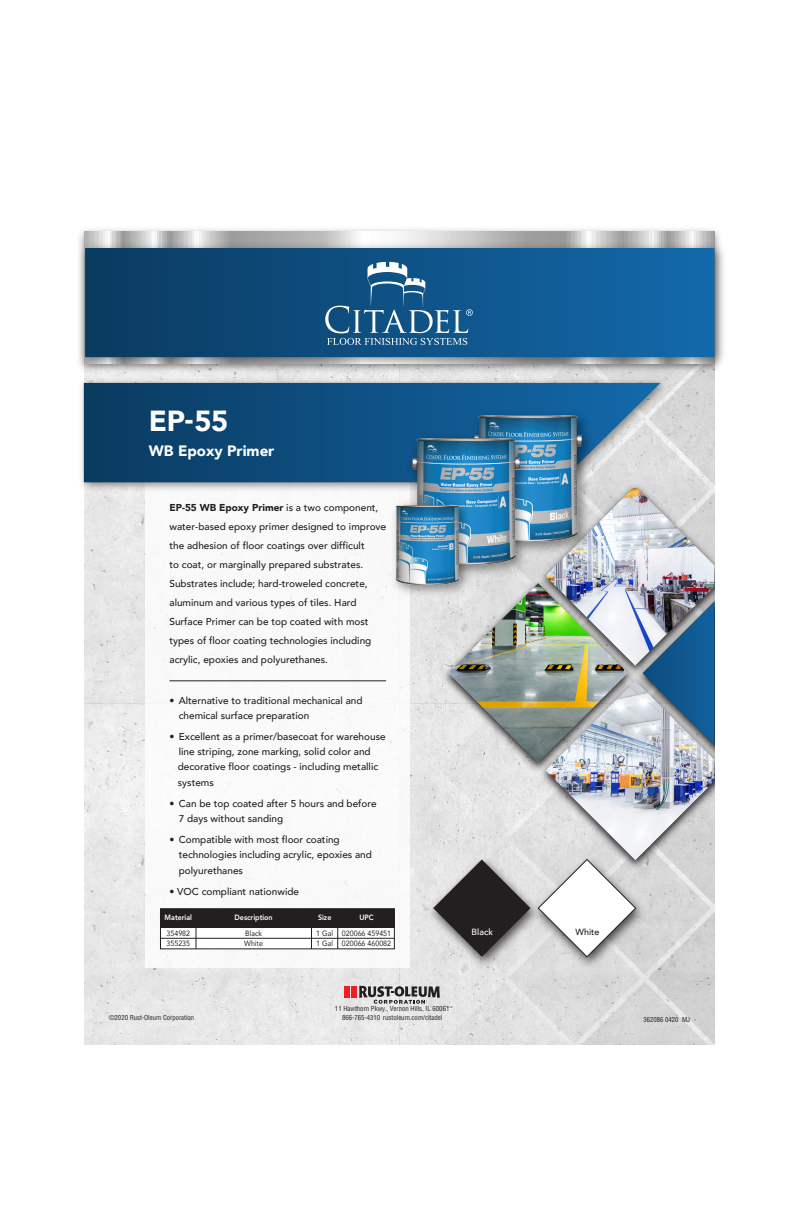
<style>
.page{position:relative;width:792px;height:1224px;background:#fff}
.page>*{position:absolute;margin:0;border:0;box-sizing:border-box;transform-origin:0 0}
.t1{font:900 29px "Avenir";color:#fff}
.t2{font:900 15px "Avenir";color:#fff}
.t3{font:500 10px/19px "Avenir";color:#231f20}
.t4{font:500 8.9px "Avenir";color:#fff}
.t5{font:500 8.9px "Avenir";color:#231f20}
.t6{font:7.6px "Avenir";color:#231f20;scale:.93 1}
.t7{font:800 7.6px "Avenir";color:#fff;scale:.93 1}
.t8{font:condensed 6.8px/8.3px "Helvetica";color:#231f20;text-align:center}
.t9{font:condensed 6.7px "Helvetica";color:#231f20}
.s1{font-weight:900}
</style>
<div class="page">
<img style="left:84px;top:495px;width:261px;height:550px">
<div style="left:146px;top:482px;width:264px;height:486px;background:#fff"></div>
<img style="left:81px;top:377px;width:264px;height:118px">
<svg style="left:84px;top:383px;width:261px;height:99px;background:#0b4470"></svg>
<img style="left:80px;top:229px;width:639px;height:148px">
<svg style="left:85px;top:232px;width:629px;height:5px;background:#c7c6c6"></svg>
<img style="left:79px;top:237px;width:645px;height:136px">
<div style="left:85px;top:248px;width:629px;height:109px;background:linear-gradient(to right,#0a3a60,#1269ab)"></div>
<svg style="left:325px;top:262px;width:148px;height:83px;background:#2f6995"></svg>
<hr style="left:169px;top:680px;width:217px;height:1px;background:#231f20">
<svg style="left:345px;top:360px;width:370px;height:685px"></svg>
<img style="left:448px;top:583px;width:180px;height:180px">
<img style="left:545px;top:486px;width:170px;height:180px">
<img style="left:546px;top:681px;width:169px;height:179px">
<div style="left:160px;top:909px;width:234px;height:19px;background:#231f20"></div>
<div style="left:160px;top:928px;width:234px;height:21px;background:#fff"></div>
<svg style="left:196px;top:928px;width:1px;height:19px"></svg>
<svg style="left:337px;top:928px;width:1px;height:19px"></svg>
<div style="left:160px;top:908px;width:235px;height:41px;border:1px solid #231f20"></div>
<svg style="left:311px;top:928px;width:1px;height:21px"></svg>
<hr style="left:160px;top:938px;width:234px;height:1px;background:#231f20">
<img style="left:465px;top:406px;width:135px;height:153px">
<img style="left:474px;top:416px;width:108px;height:125px">
<img style="left:402px;top:429px;width:135px;height:154px">
<img style="left:412px;top:439px;width:107px;height:125px">
<img style="left:386px;top:495px;width:91px;height:106px">
<img style="left:394px;top:505px;width:67px;height:79px">
<h1 class="t1" style="left:149px;top:396px;width:81px">EP-55</h1>
<h2 class="t2" style="left:149px;top:438px;width:127px">WB Epoxy Primer</h2>
<p class="t3" style="left:169px;top:498px;width:218px"><span class="s1">EP-55 WB Epoxy Primer</span> is a two component, water-based epoxy primer designed to improve the adhesion of floor coatings over difficult<br>to coat, or marginally prepared substrates.<br>Substrates include; hard-troweled concrete, aluminum and various types of tiles. Hard Surface Primer can be top coated with most types of floor coating technologies including acrylic, epoxies and polyurethanes.</p>
<p class="t3" style="left:179px;top:692px;width:185px;line-height:15.2px;text-indent:-9px">• Alternative to traditional mechanical and chemical surface preparation</p>
<p class="t3" style="left:178px;top:728px;width:209px;line-height:15.2px;text-indent:-8px">• Excellent as a primer/basecoat for warehouse line striping, zone marking, solid color and decorative floor coatings - including metallic systems</p>
<p class="t3" style="left:179px;top:795px;width:200px;line-height:15.2px;text-indent:-9px">• Can be top coated after 5 hours and before<br>7 days without sanding</p>
<p class="t3" style="left:179px;top:832px;width:195px;line-height:15.2px;text-indent:-9px">• Compatible with most floor coating technologies including acrylic, epoxies and polyurethanes</p>
<p class="t3" style="left:169px;top:881px;width:131px">• VOC compliant nationwide</p>
<p class="t7" style="left:165px;top:912px;width:31px">Material</p>
<p class="t7" style="left:235px;top:912px;width:42px">Description</p>
<p class="t7" style="left:318px;top:912px;width:16px">Size</p>
<p class="t7" style="left:359px;top:912px;width:17px">UPC</p>
<p class="t6" style="left:167px;top:927px;width:27px">354982</p>
<p class="t6" style="left:245px;top:927px;width:20px">Black</p>
<p class="t6" style="left:316px;top:927px;width:82px">1 Gal 020066 459451</p>
<p class="t6" style="left:167px;top:937px;width:27px">355235</p>
<p class="t6" style="left:244px;top:937px;width:22px">White</p>
<p class="t6" style="left:316px;top:937px;width:82px">1 Gal 020066 460082</p>
<p class="t4" style="left:472px;top:924px;width:23px">Black</p>
<p class="t5" style="left:575px;top:924px;width:25px">White</p>
<p class="t8" style="left:335px;top:1005px;width:116px">11 Hawthorn Pkwy., Vernon Hills, IL 60061<br>866-765-4310 rustoleum.com/citadel</p>
<p class="t9" style="left:109px;top:1013px;width:87px">©2020 Rust-Oleum Corporation</p>
<p class="t9" style="left:643px;top:1015px;width:48px">362086 0420 MJ</p>
</div>
